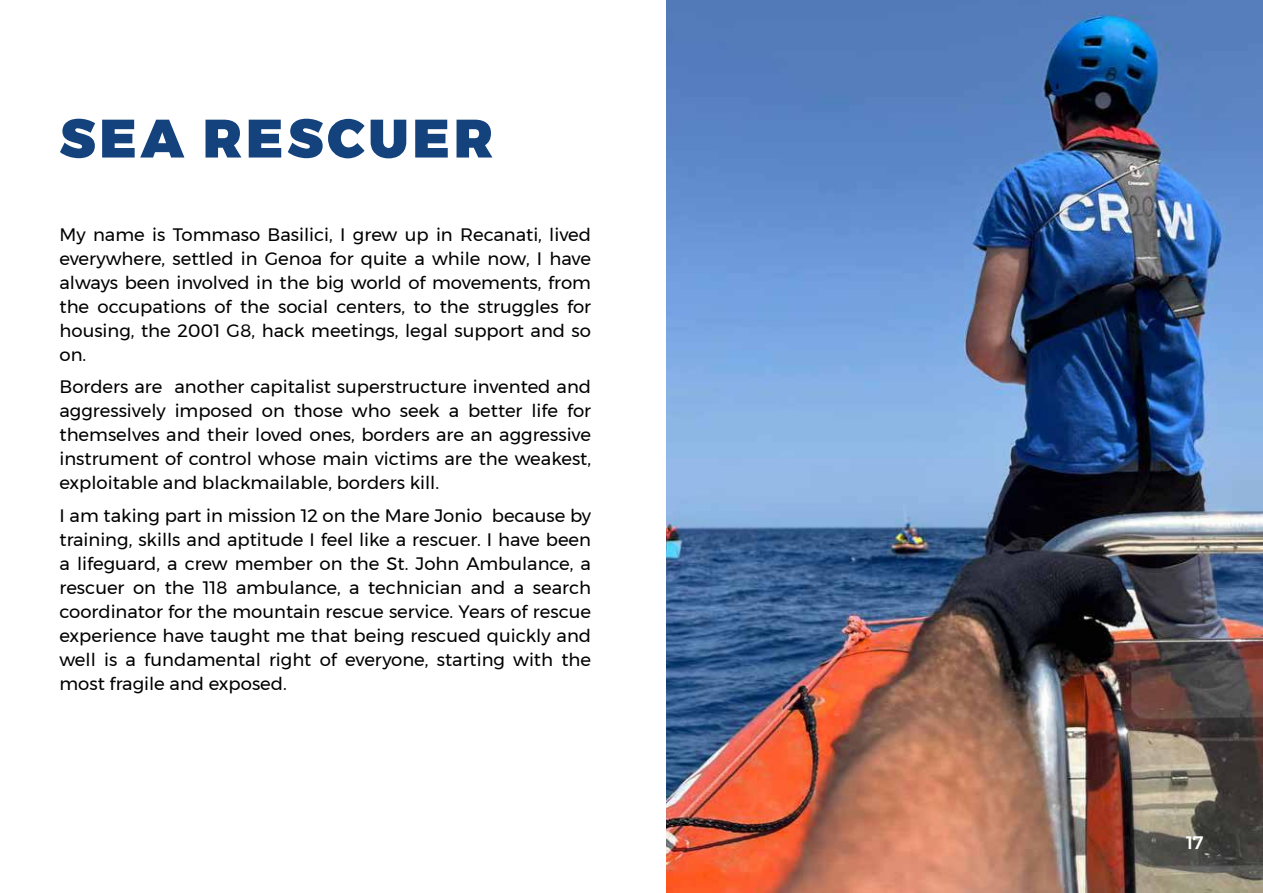
<style>
.page{position:relative;width:1263px;height:893px;background:#fff}
.page>*{position:absolute;margin:0;border:0;box-sizing:border-box;transform-origin:0 0}
.t1{font:900 54px "Montserrat";letter-spacing:.075em;color:#13427d}
.t2{font:18px/24px "Montserrat";color:#000;text-align:justify}
.t3{font:500 18px "Montserrat";color:#fff}
</style>
<div class="page">
<img style="left:666px;top:0;width:597px;height:893px">
<h1 class="t1" style="left:60px;top:94px;width:435px">SEA RESCUER</h1>
<p class="t2" style="left:60px;top:222px;width:533px">My name is Tommaso Basilici, I grew up in Recanati, lived everywhere, settled in Genoa for quite a while now, I have always been involved in the big world of movements, from the occupations of the social centers, to the struggles for housing, the 2001 G8, hack meetings, legal support and so on.</p>
<p class="t2" style="left:60px;top:375px;width:533px">Borders are another capitalist superstructure invented and aggressively imposed on those who seek a better life for themselves and their loved ones, borders are an aggressive instrument of control whose main victims are the weakest, exploitable and blackmailable, borders kill.</p>
<p class="t2" style="left:60px;top:503px;width:533px">I am taking part in mission 12 on the Mare Jonio because by training, skills and aptitude I feel like a rescuer. I have been a lifeguard, a crew member on the St. John Ambulance, a rescuer on the 118 ambulance, a technician and a search coordinator for the mountain rescue service. Years of rescue experience have taught me that being rescued quickly and well is a fundamental right of everyone, starting with the most fragile and exposed.</p>
<p class="t3" style="left:1186px;top:828px;width:19px">17</p>
</div>
